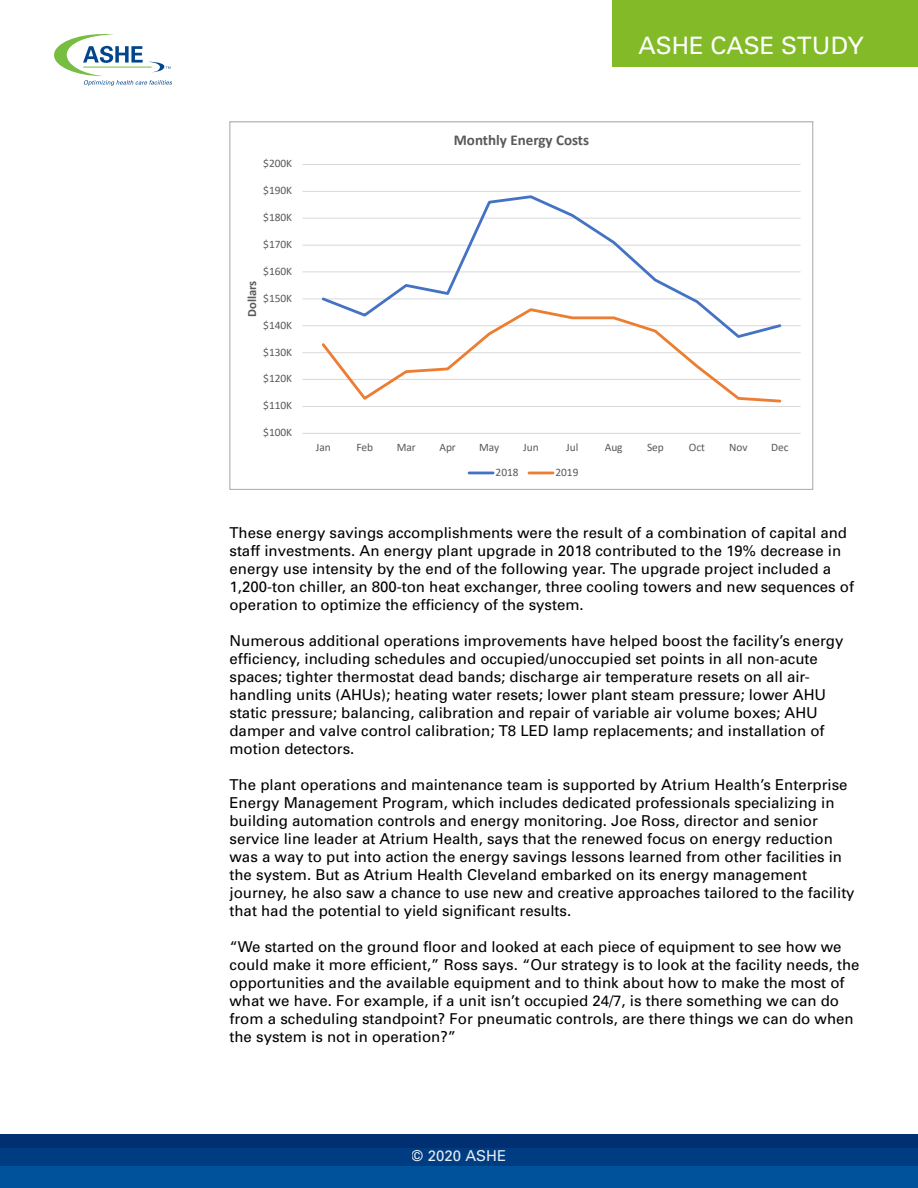
<style>
.page{position:relative;width:918px;height:1188px;background:#fff}
.page>*{position:absolute;margin:0;border:0;box-sizing:border-box;transform-origin:0 0}
.t1{font:24px "Univers";color:#fff}
.text_10_12___space{font:15px/18px "Univers";color:#000}
.t2{font:700 15px "Calibri";color:#595959}
.t3{font:15px "Univers";color:#fff}
.t4{font:700 12.6px "Calibri";letter-spacing:-.005em;color:#595959}
.t5{font:11.4px "Calibri";letter-spacing:-.005em;color:#595959}
</style>
<div class="page">
<div style="left:612px;top:0;width:306px;height:68px;background:#82bb27"></div>
<div style="left:0;top:1134px;width:918px;height:54px;background:#00539b"></div>
<div style="left:0;top:1134px;width:918px;height:32px;background:linear-gradient(to right,#00377c,#00377c)"></div>
<svg style="left:54px;top:34px;width:118px;height:52px"></svg>
<svg style="left:302px;top:164px;width:499px;height:311px"></svg>
<h1 class="t1" style="left:639px;top:32px;width:227px">ASHE CASE STUDY</h1>
<p class="t5" style="left:263px;top:156px;width:30px">$200K</p>
<p class="t5" style="left:263px;top:183px;width:30px">$190K</p>
<p class="t5" style="left:263px;top:209px;width:30px">$180K</p>
<p class="t5" style="left:263px;top:236px;width:30px">$170K</p>
<p class="t5" style="left:263px;top:263px;width:30px">$160K</p>
<p class="t4" style="left:243px;top:317px;width:38px;rotate:-90deg">Dollars</p>
<p class="t5" style="left:263px;top:290px;width:30px">$150K</p>
<p class="t5" style="left:263px;top:317px;width:30px">$140K</p>
<p class="t5" style="left:263px;top:344px;width:30px">$130K</p>
<p class="t5" style="left:263px;top:371px;width:30px">$120K</p>
<p class="t5" style="left:263px;top:398px;width:30px">$110K</p>
<p class="t5" style="left:263px;top:425px;width:30px">$100K</p>
<p class="t2" style="left:454px;top:129px;width:137px">Monthly Energy Costs</p>
<p class="t5" style="left:316px;top:440px;width:17px">Jan</p>
<p class="t5" style="left:356px;top:440px;width:18px">Feb</p>
<p class="t5" style="left:397px;top:440px;width:21px">Mar</p>
<p class="t5" style="left:440px;top:440px;width:18px">Apr</p>
<p class="t5" style="left:479px;top:440px;width:22px">May</p>
<p class="t5" style="left:523px;top:440px;width:17px">Jun</p>
<p class="t5" style="left:566px;top:440px;width:14px">Jul</p>
<p class="t5" style="left:605px;top:440px;width:19px">Aug</p>
<p class="t5" style="left:647px;top:440px;width:18px">Sep</p>
<p class="t5" style="left:689px;top:440px;width:18px">Oct</p>
<p class="t5" style="left:729px;top:440px;width:20px">Nov</p>
<p class="t5" style="left:771px;top:440px;width:19px">Dec</p>
<p class="t5" style="left:496px;top:464px;width:24px">2018</p>
<p class="t5" style="left:556px;top:464px;width:24px">2019</p>
<p class="text_10_12___space" style="left:230px;top:524px;width:626px">These energy savings accomplishments were the result of a combination of capital and staff investments. An energy plant upgrade in 2018 contributed to the 19% decrease in energy use intensity by the end of the following year. The upgrade project included a 1,200-ton chiller, an 800-ton heat exchanger, three cooling towers and new sequences of operation to optimize the efficiency of the system.</p>
<p class="text_10_12___space" style="left:230px;top:632px;width:615px">Numerous additional operations improvements have helped boost the facility’s energy efficiency, including schedules and occupied/unoccupied set points in all non-acute spaces; tighter thermostat dead bands; discharge air temperature resets on all air&shy;handling units (AHUs); heating water resets; lower plant steam pressure; lower AHU static pressure; balancing, calibration and repair of variable air volume boxes; AHU damper and valve control calibration; T8 LED lamp replacements; and installation of motion detectors.</p>
<p class="text_10_12___space" style="left:230px;top:776px;width:627px">The plant operations and maintenance team is supported by Atrium Health’s Enterprise Energy Management Program, which includes dedicated professionals specializing in building automation controls and energy monitoring. Joe Ross, director and senior service line leader at Atrium Health, says that the renewed focus on energy reduction was a way to put into action the energy savings lessons learned from other facilities in the system. But as Atrium Health Cleveland embarked on its energy management journey, he also saw a chance to use new and creative approaches tailored to the facility that had the potential to yield significant results.</p>
<p class="text_10_12___space" style="left:230px;top:938px;width:632px">“We started on the ground floor and looked at each piece of equipment to see how we could make it more efficient,” Ross says. “Our strategy is to look at the facility needs, the opportunities and the available equipment and to think about how to make the most of what we have. For example, if a unit isn’t occupied 24/7, is there something we can do from a scheduling standpoint? For pneumatic controls, are there things we can do when the system is not in operation?”</p>
<p class="t3" style="left:412px;top:1147px;width:96px">© 2020 ASHE</p>
</div>
